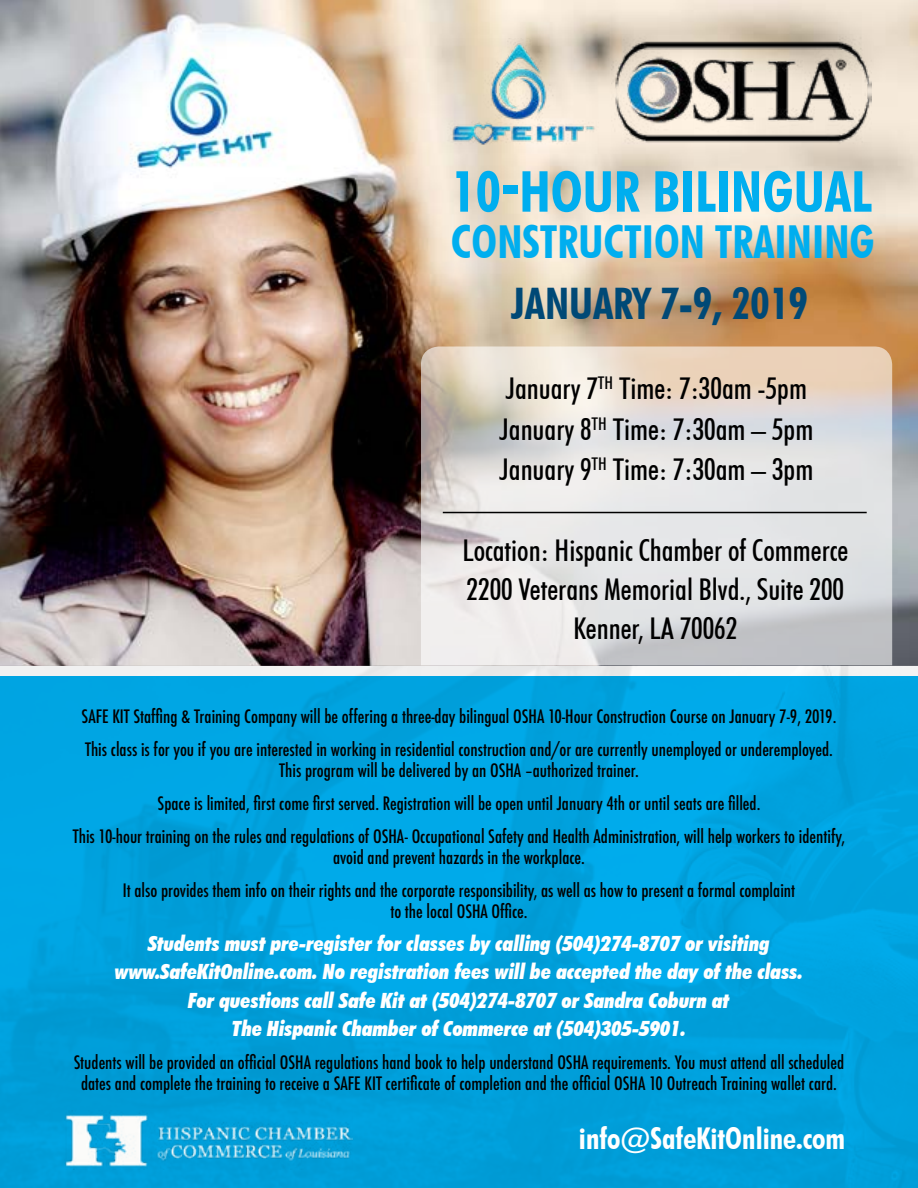
<style>
.page{position:relative;width:918px;height:1188px;background:#fff}
.page>*{position:absolute;margin:0;border:0;box-sizing:border-box;transform-origin:0 0}
.t1{font:700 condensed 56.7px "Futura BT";color:#00aeef}
.t2{font:700 condensed 45.45px "Futura BT";color:#00aeef}
.t3{font:700 condensed 43.5px "Futura BT";color:#004976}
.t4{font:500 condensed 30px/40.5px "Futura BT";color:#000}
.t5{font:700 condensed 30px "Futura BT";color:#fff}
.t6{font:italic 900 condensed 21px/28.5px "Futura BT";color:#fff;text-align:center}
.t7{font:500 condensed 18px/33px "Futura";color:#000;text-align:center}
</style>
<div class="page">
<img style="left:0;top:0;width:918px;height:676px">
<div style="left:0;top:676px;width:918px;height:512px;background:linear-gradient(to right,#00a1de,#00a3e1)"></div>
<img style="left:611px;top:12px;width:261px;height:155px">
<img style="left:437px;top:38px;width:161px;height:115px">
<svg style="left:421px;top:346px;width:471px;height:319px"></svg>
<hr style="left:443px;top:512px;width:424px;height:1px;background:#000">
<img style="left:65px;top:1110px;width:288px;height:59px">
<h1 class="t1" style="left:451px;top:157px;width:422px">10-HOUR BILINGUAL</h1>
<h2 class="t2" style="left:451px;top:214px;width:425px">CONSTRUCTION TRAINING</h2>
<h3 class="t3" style="left:511px;top:277px;width:298px">JANUARY 7-9, 2019</h3>
<h3 class="t4" style="left:500px;top:368px;width:315px">January 7<sup>TH</sup> Time: 7:30am -5pm<br>January 8<sup>TH</sup> Time: 7:30am – 5pm<br>January 9<sup>TH</sup> Time: 7:30am – 3pm</h3>
<h3 class="t4" style="left:462px;top:531px;width:387px;line-height:39px;text-align:center">Location: Hispanic Chamber of Commerce<br>2200 Veterans Memorial Blvd., Suite 200<br>Kenner, LA 70062</h3>
<p class="t7" style="left:82px;top:700px;width:756px;text-align:left">SAFE KIT Staffing &amp; Training Company will be offering a three-day bilingual OSHA 10-Hour Construction Course on January 7-9, 2019.<br>This class is for you if you are interested in working in residential construction and/or are currently unemployed or underemployed.</p>
<p class="t7" style="left:73px;top:754px;width:774px">This program will be delivered by an OSHA –authorized trainer.<br>Space is limited, first come first served. Registration will be open until January 4th or until seats are filled.<br>This 10-hour training on the rules and regulations of OSHA- Occupational Safety and Health Administration, will help workers to identify,</p>
<p class="t7" style="left:123px;top:841px;width:674px">avoid and prevent hazards in the workplace.<br>It also provides them info on their rights and the corporate responsibility, as well as how to present a formal complaint</p>
<p class="t7" style="left:390px;top:895px;width:139px">to the local OSHA Office.</p>
<p class="t6" style="left:115px;top:929px;width:689px">Students must pre-register for classes by calling (504)274-8707 or visiting www.SafeKitOnline.com. No registration fees will be accepted the day of the class.<br>For questions call Safe Kit at (504)274-8707 or Sandra Coburn at<br>The Hispanic Chamber of Commerce at (504)305-5901.</p>
<p class="t7" style="left:74px;top:1052px;width:772px;line-height:21px">Students will be provided an official OSHA regulations hand book to help understand OSHA requirements. You must attend all scheduled dates and complete the training to receive a SAFE KIT certificate of completion and the official OSHA 10 Outreach Training wallet card.</p>
<h3 class="t5" style="left:579px;top:1120px;width:268px">info@SafeKitOnline.com</h3>
</div>
